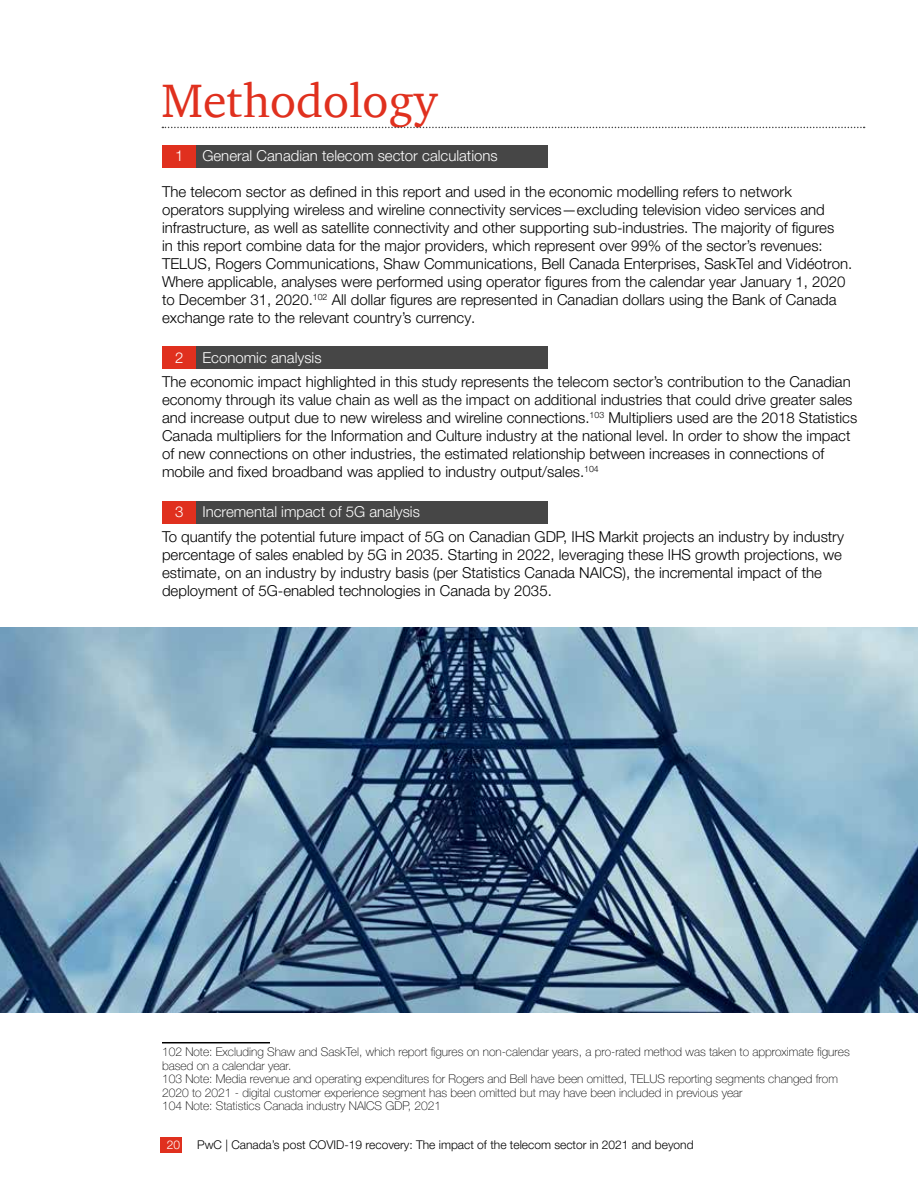
<style>
.page{position:relative;width:918px;height:1188px;background:#fff}
.page>*{position:absolute;margin:0;border:0;box-sizing:border-box;transform-origin:0 0}
.t1{font:48px "ITC Charter Com";color:#e0301e}
.t2{font:300 15px/18px "Helvetica Neue LT Pro";color:#000}
.t3{font:300 15px "Helvetica Neue LT Pro";color:#fff}
.t4{font:100 12px/13.5px "Helvetica Neue LT Pro";color:#000}
.t5{font:300 12px "Helvetica Neue LT Pro";color:#000}
.t6{font:300 12px "Helvetica Neue LT Pro";color:#fff}
</style>
<div class="page">
<div style="left:160px;top:1137px;width:22px;height:15px;background:#e0301e"></div>
<div style="left:162px;top:145px;width:34px;height:22px;background:#e0301e"></div>
<div style="left:196px;top:145px;width:352px;height:22px;background:#464646"></div>
<div style="left:162px;top:346px;width:34px;height:23px;background:#e0301e"></div>
<div style="left:196px;top:346px;width:352px;height:23px;background:#464646"></div>
<div style="left:162px;top:501px;width:34px;height:22px;background:#e0301e"></div>
<div style="left:196px;top:501px;width:352px;height:22px;background:#464646"></div>
<hr style="left:162px;top:1042px;width:108px;height:1px;background:#000">
<svg style="left:162px;top:127px;width:703px;height:1px"></svg>
<img style="left:0;top:627px;width:918px;height:386px">
<h1 class="t1" style="left:162px;top:71px;width:277px">Methodology</h1>
<p class="t3" style="left:175px;top:147px;width:10px">1</p>
<p class="t3" style="left:202px;top:147px;width:297px">General Canadian telecom sector calculations</p>
<p class="t2" style="left:162px;top:182px;width:692px">The telecom sector as defined in this report and used in the economic modelling refers to network operators supplying wireless and wireline connectivity services—excluding television video services and infrastructure, as well as satellite connectivity and other supporting sub-industries. The majority of figures<br>in this report combine data for the major providers, which represent over 99% of the sector’s revenues:<br>TELUS, Rogers Communications, Shaw Communications, Bell Canada Enterprises, SaskTel and Vidéotron.<br>Where applicable, analyses were performed using operator figures from the calendar year January 1, 2020 to December 31, 2020.<sup>102</sup> All dollar figures are represented in Canadian dollars using the Bank of Canada exchange rate to the relevant country’s currency.</p>
<p class="t3" style="left:175px;top:348px;width:10px">2</p>
<p class="t3" style="left:202px;top:348px;width:121px">Economic analysis</p>
<p class="t2" style="left:162px;top:373px;width:697px">The economic impact highlighted in this study represents the telecom sector’s contribution to the Canadian economy through its value chain as well as the impact on additional industries that could drive greater sales and increase output due to new wireless and wireline connections.<sup>103</sup> Multipliers used are the 2018 Statistics Canada multipliers for the Information and Culture industry at the national level. In order to show the impact of new connections on other industries, the estimated relationship between increases in connections of mobile and fixed broadband was applied to industry output/sales.<sup>104</sup></p>
<p class="t3" style="left:175px;top:503px;width:10px">3</p>
<p class="t3" style="left:202px;top:503px;width:219px">Incremental impact of 5G analysis</p>
<p class="t2" style="left:162px;top:528px;width:683px">To quantify the potential future impact of 5G on Canadian GDP, IHS Markit projects an industry by industry percentage of sales enabled by 5G in 2035. Starting in 2022, leveraging these IHS growth projections, we estimate, on an industry by industry basis (per Statistics Canada NAICS), the incremental impact of the deployment of 5G-enabled technologies in Canada by 2035.</p>
<p class="t4" style="left:162px;top:1045px;width:689px">102 Note: Excluding Shaw and SaskTel, which report figures on non-calendar years, a pro-rated method was taken to approximate figures based on a calendar year.<br>103 Note: Media revenue and operating expenditures for Rogers and Bell have been omitted, TELUS reporting segments changed from 2020 to 2021 - digital customer experience segment has been omitted but may have been included in previous year<br>104 Note: Statistics Canada industry NAICS GDP, 2021</p>
<p class="t6" style="left:167px;top:1137px;width:15px">20</p>
<p class="t5" style="left:197px;top:1137px;width:498px">PwC | Canada’s post COVID-19 recovery: The impact of the telecom sector in 2021 and beyond</p>
</div>
